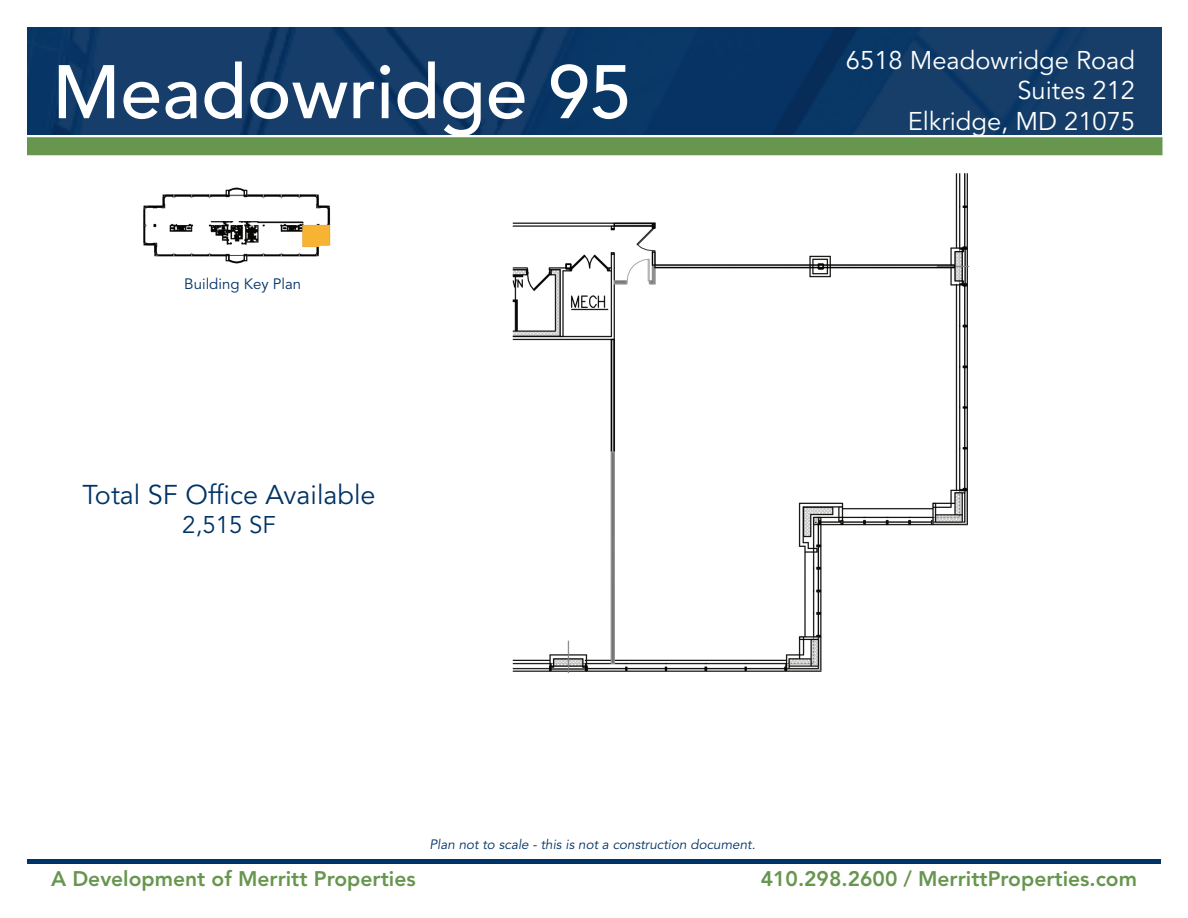
<style>
.page{position:relative;width:1188px;height:918px;background:#fff}
.page>*{position:absolute;margin:0;border:0;box-sizing:border-box;transform-origin:0 0}
.t1{font:500 75px "Avenir LT Std";color:#fff}
.t2{font:27px "Avenir LT Std";color:#003367}
.t3{font:25.5px "Avenir LT Std";color:#fff}
.t4{font:24px "Avenir LT Std";color:#003367}
.t5{font:800 21px "Avenir LT Std";color:#67964f}
.t6{font:15px "Avenir LT Std";color:#003367}
.t7{font:italic 13.5px "Avenir LT Std";color:#003367}
</style>
<div class="page">
<img style="left:143px;top:174px;width:827px;height:500px">
<img style="left:28px;top:27px;width:1134px;height:108px">
<div style="left:27px;top:859px;width:1134px;height:5px;background:#003367"></div>
<div style="left:27px;top:137px;width:1135px;height:18px;background:#67964f;border:2px solid #67964f"></div>
<p class="t1" style="left:52px;top:49px;width:581px">Meadowridge 95</p>
<p class="t3" style="left:846px;top:45px;width:291px">6518 Meadowridge Road</p>
<p class="t3" style="left:1017px;top:76px;width:119px">Suites 212</p>
<p class="t3" style="left:908px;top:107px;width:229px">Elkridge, MD 21075</p>
<p class="t6" style="left:184px;top:275px;width:118px">Building Key Plan</p>
<p class="t2" style="left:82px;top:479px;width:295px">Total SF Office Available</p>
<p class="t4" style="left:182px;top:510px;width:95px">2,515 SF</p>
<p class="t7" style="left:430px;top:837px;width:327px">Plan not to scale - this is not a construction document.</p>
<p class="t5" style="left:51px;top:866px;width:366px">A Development of Merritt Properties</p>
<p class="t5" style="left:761px;top:866px;width:378px">410.298.2600 / MerrittProperties.com</p>
</div>
